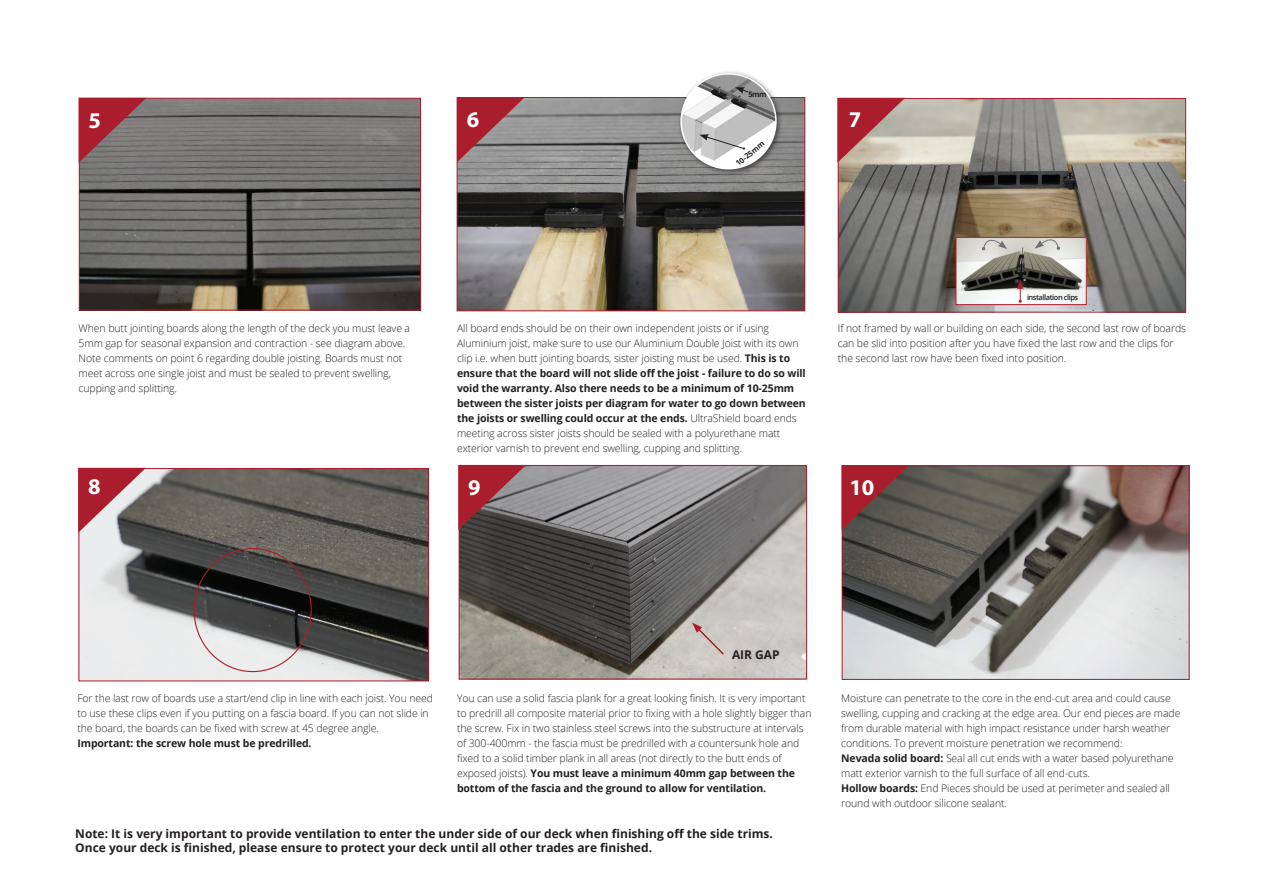
<style>
.page{position:relative;width:1263px;height:893px;background:#fff}
.page>*{position:absolute;margin:0;border:0;box-sizing:border-box;transform-origin:0 0}
.t1{font:700 22.5px "Myriad Pro";color:#fff}
.t2{font:700 12px "Open Sans";color:#231f20}
.t3{font:700 12px "Open Sans";color:#231f20}
.t4{font:300 10.5px/15px "Open Sans";letter-spacing:-.01em;color:#231f20}
.t5{font:700 10.5px "Open Sans";letter-spacing:-.01em;color:#231f20}
.t6{font:600 7.5px "Open Sans";letter-spacing:-.06em;color:#231f20}
.t7{font:700 7.5px "Open Sans";color:#231f20}
.s1{font-weight:700}
</style>
<div class="page">
<img style="left:81px;top:470px;width:346px;height:209px">
<div style="left:79px;top:468px;width:350px;height:213px;border:1px solid #ae172b"></div>
<svg style="left:78px;top:468px;width:68px;height:65px"></svg>
<img style="left:461px;top:467px;width:344px;height:210px">
<div style="left:459px;top:465px;width:348px;height:214px;border:1px solid #aa1d2d"></div>
<img style="left:81px;top:100px;width:338px;height:209px">
<div style="left:79px;top:98px;width:342px;height:213px;border:1px solid #aa1d2d"></div>
<img style="left:459px;top:99px;width:344px;height:210px">
<div style="left:457px;top:97px;width:348px;height:214px;border:1px solid #aa1e2d"></div>
<svg style="left:457px;top:97px;width:68px;height:65px"></svg>
<svg style="left:458px;top:465px;width:68px;height:65px"></svg>
<img style="left:840px;top:100px;width:344px;height:211px">
<div style="left:838px;top:98px;width:348px;height:215px;border:1px solid #aa1d2d"></div>
<svg style="left:837px;top:98px;width:68px;height:65px"></svg>
<img style="left:958px;top:239px;width:126px;height:64px">
<div style="left:956px;top:237px;width:130px;height:68px;border:1px solid #aa1e2d"></div>
<svg style="left:1035px;top:232px;width:25px;height:18px"></svg>
<svg style="left:982px;top:233px;width:25px;height:18px"></svg>
<svg style="left:1017px;top:280px;width:7px;height:23px"></svg>
<img style="left:844px;top:467px;width:343px;height:211px">
<div style="left:842px;top:465px;width:347px;height:215px;border:1px solid #aa1d2d"></div>
<svg style="left:842px;top:465px;width:67px;height:65px"></svg>
<svg style="left:79px;top:98px;width:67px;height:65px"></svg>
<div style="left:677px;top:70px;width:106px;height:106px;background:#231f20;opacity:.71"></div>
<img style="left:681px;top:74px;width:95px;height:95px;border-radius:47px">
<div style="left:680px;top:73px;width:97px;height:96px;border:2px solid #fff;border-radius:50%"></div>
<svg style="left:699px;top:134px;width:46px;height:16px"></svg>
<svg style="left:735px;top:87px;width:14px;height:7px"></svg>
<svg style="left:692px;top:623px;width:33px;height:33px"></svg>
<p class="t1" style="left:88px;top:105px;width:14px">5</p>
<p class="t1" style="left:467px;top:105px;width:14px">6</p>
<p class="t7" style="left:748px;top:89px;width:20px">5mm</p>
<p class="t7" style="left:733px;top:160px;width:36px;rotate:-39deg">10-25mm</p>
<p class="t1" style="left:849px;top:105px;width:14px">7</p>
<p class="t4" style="left:79px;top:320px;width:333px">When butt jointing boards along the length of the deck you must leave a 5mm gap for seasonal expansion and contraction - see diagram above.<br>Note comments on point 6 regarding double joisting. Boards must not meet across one single joist and must be sealed to prevent swelling, cupping and splitting.</p>
<p class="t4" style="left:457px;top:320px;width:350px">All board ends should be on their own independent joists or if using Aluminium joist, make sure to use our Aluminium Double Joist with its own clip i.e. when butt jointing boards, sister joisting must be used. <span class="s1">This is to </span><span class="s1">ensure that the board will not slide off the joist - failure to do so will </span><span class="s1">void the warranty. Also there needs to be a minimum of 10-25mm between the sister joists per diagram for water to go down between the joists or swelling could occur at the ends.</span> UltraShield board ends meeting across sister joists should be sealed with a polyurethane matt exterior varnish to prevent end swelling, cupping and splitting.</p>
<p class="t1" style="left:88px;top:472px;width:14px">8</p>
<p class="t1" style="left:468px;top:472px;width:14px">9</p>
<p class="t6" style="left:1027px;top:292px;width:53px">installation clips</p>
<p class="t4" style="left:838px;top:320px;width:350px">If not framed by wall or building on each side, the second last row of boards can be slid into position after you have fixed the last row and the clips for the second last row have been fixed into position.</p>
<p class="t1" style="left:849px;top:472px;width:26px">10</p>
<p class="t4" style="left:77px;top:690px;width:357px">For the last row of boards use a start/end clip in line with each joist. You need to use these clips even if you putting on a fascia board. If you can not slide in the board, the boards can be fixed with screw at 45 degree angle.</p>
<p class="t5" style="left:77px;top:736px;width:236px">Important: the screw hole must be predrilled.</p>
<p class="t3" style="left:732px;top:646px;width:49px">AIR GAP</p>
<p class="t4" style="left:457px;top:690px;width:356px">You can use a solid fascia plank for a great looking finish. It is very important to predrill all composite material prior to fixing with a hole slightly bigger than the screw. Fix in two stainless steel screws into the substructure at intervals of 300-400mm - the fascia must be predrilled with a countersunk hole and fixed to a solid timber plank in all areas (not directly to the butt ends of exposed joists). <span class="s1">You must leave a minimum 40mm gap between the bottom of the fascia and the ground to allow for ventilation.</span></p>
<p class="t2" style="left:75px;top:825px;width:699px">Note: It is very important to provide ventilation to enter the under side of our deck when finishing off the side trims.</p>
<p class="t2" style="left:75px;top:839px;width:578px">Once your deck is finished, please ensure to protect your deck until all other trades are finished.</p>
<p class="t4" style="left:841px;top:690px;width:341px">Moisture can penetrate to the core in the end-cut area and could cause swelling, cupping and cracking at the edge area. Our end pieces are made from durable material with high impact resistance under harsh weather conditions. To prevent moisture penetration we recommend:</p>
<p class="t4" style="left:841px;top:750px;width:334px"><span class="s1">Nevada solid board:</span> Seal all cut ends with a water based polyurethane matt exterior varnish to the full surface of all end-cuts.</p>
<p class="t4" style="left:841px;top:780px;width:330px"><span class="s1">Hollow boards:</span> End Pieces should be used at perimeter and sealed all round with outdoor silicone sealant.</p>
</div>
